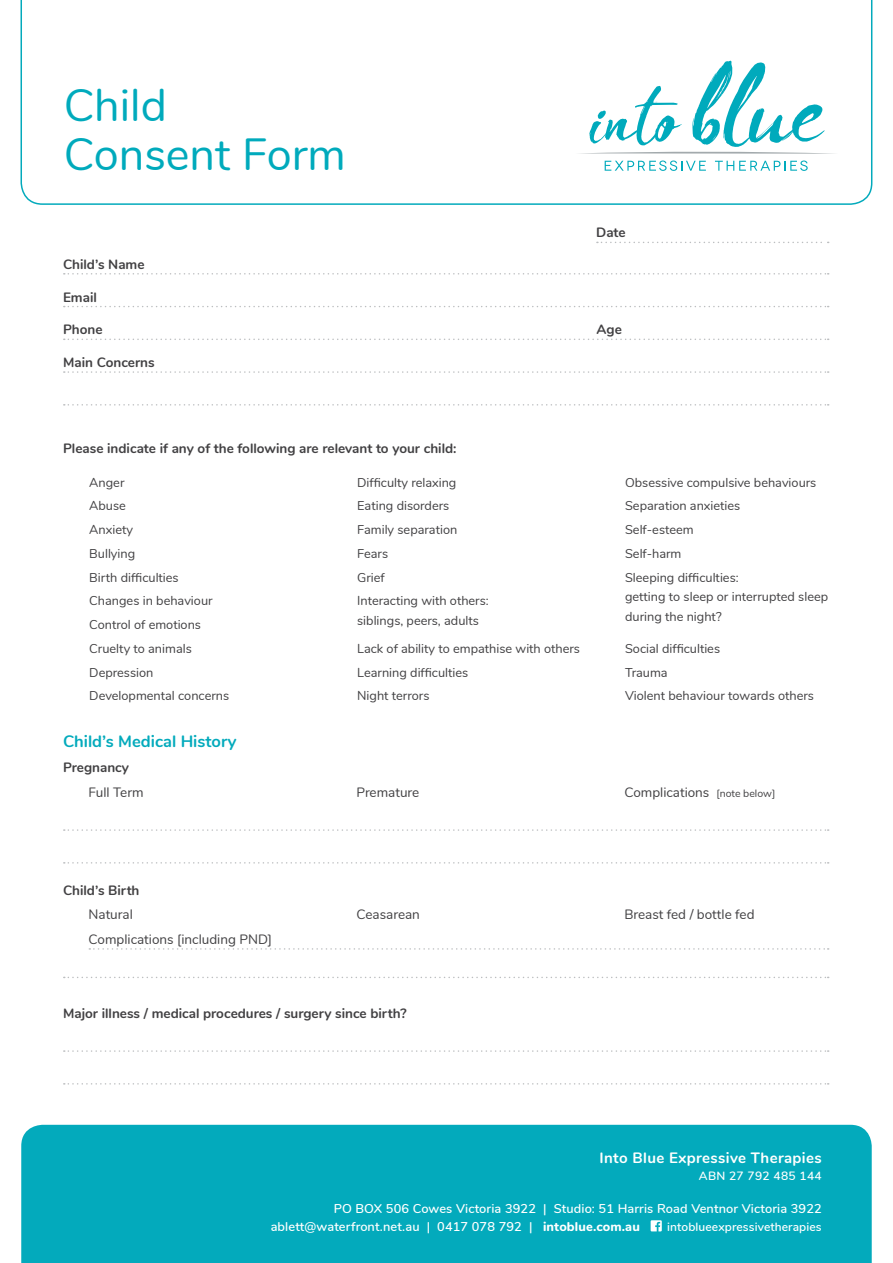
<style>
.page{position:relative;width:893px;height:1263px;background:#fff}
.page>*{position:absolute;margin:0;border:0;box-sizing:border-box;transform-origin:0 0}
.t1{font:45px/49.3px "Nunito";color:#00aabc}
.t2{font:700 16.5px "Nunito";color:#03aabc}
.t3{font:700 15px "Nunito";letter-spacing:.025em;color:#fff}
.t4{font:700 13.5px "Nunito";color:#414042}
.t5{font:13.5px "Nunito";color:#414042}
.t6{font:12.75px/23.7px "Nunito";color:#414042}
.t7{font:600 12.75px/18px "Nunito";letter-spacing:.01em;color:#fff}
.t8{font:600 12px "Nunito";letter-spacing:.01em;color:#fff}
.s1{font-size:10.5px}
.s2{font-weight:800}
</style>
<div class="page">
<svg style="left:21px;top:0;width:851px;height:205px"></svg>
<svg style="left:64px;top:273px;width:765px;height:2px"></svg>
<svg style="left:64px;top:306px;width:765px;height:1px"></svg>
<svg style="left:64px;top:339px;width:765px;height:1px"></svg>
<svg style="left:64px;top:371px;width:765px;height:2px"></svg>
<svg style="left:64px;top:404px;width:765px;height:2px"></svg>
<svg style="left:64px;top:829px;width:765px;height:2px"></svg>
<svg style="left:64px;top:862px;width:765px;height:1px"></svg>
<svg style="left:89px;top:948px;width:740px;height:2px"></svg>
<svg style="left:64px;top:977px;width:765px;height:1px"></svg>
<svg style="left:64px;top:1050px;width:765px;height:2px"></svg>
<svg style="left:64px;top:1083px;width:765px;height:1px"></svg>
<div style="left:21px;top:1125px;width:851px;height:138px;background:#03aabc"></div>
<svg style="left:651px;top:1220px;width:11px;height:11px"></svg>
<svg style="left:605px;top:161px;width:101px;height:10px"></svg>
<svg style="left:715px;top:161px;width:93px;height:10px"></svg>
<svg style="left:575px;top:61px;width:263px;height:93px"></svg>
<svg style="left:597px;top:242px;width:232px;height:1px"></svg>
<h1 class="t1" style="left:64px;top:78px;width:284px">Child<br>Consent Form</h1>
<p class="t4" style="left:596px;top:223px;width:31px">Date</p>
<p class="t4" style="left:63px;top:254px;width:83px">Child’s Name</p>
<p class="t4" style="left:63px;top:287px;width:35px">Email</p>
<p class="t4" style="left:63px;top:320px;width:41px">Phone</p>
<p class="t4" style="left:597px;top:320px;width:27px">Age</p>
<p class="t4" style="left:63px;top:352px;width:93px">Main Concerns</p>
<p class="t4" style="left:63px;top:438px;width:395px">Please indicate if any of the following are relevant to your child:</p>
<p class="t6" style="left:89px;top:470px;width:141px">Anger<br>Abuse<br>Anxiety<br>Bullying<br>Birth difficulties<br>Changes in behaviour<br>Control of emotions<br>Cruelty to animals<br>Depression<br>Developmental concerns</p>
<p class="t6" style="left:357px;top:470px;width:133px">Difficulty relaxing<br>Eating disorders<br>Family separation<br>Fears<br>Grief<br>Interacting with others:</p>
<p class="t6" style="left:357px;top:606px;width:224px;line-height:28px">siblings, peers, adults<br>Lack of ability to empathise with others</p>
<p class="t6" style="left:357px;top:660px;width:113px">Learning difficulties<br>Night terrors</p>
<p class="t6" style="left:625px;top:470px;width:193px">Obsessive compulsive behaviours<br>Separation anxieties<br>Self-esteem<br>Self-harm<br>Sleeping difficulties:</p>
<p class="t6" style="left:625px;top:586px;width:205px;line-height:19.5px">getting to sleep or interrupted sleep during the night?</p>
<p class="t6" style="left:625px;top:636px;width:190px">Social difficulties<br>Trauma<br>Violent behaviour towards others</p>
<p class="t2" style="left:63px;top:729px;width:175px">Child’s Medical History</p>
<p class="t4" style="left:63px;top:757px;width:67px">Pregnancy</p>
<p class="t5" style="left:89px;top:782px;width:57px">Full Term</p>
<p class="t5" style="left:356px;top:782px;width:64px">Premature</p>
<p class="t5" style="left:624px;top:782px;width:152px">Complications <span class="s1">[note below]</span></p>
<p class="t4" style="left:63px;top:880px;width:78px">Child’s Birth</p>
<p class="t5" style="left:89px;top:905px;width:46px">Natural</p>
<p class="t5" style="left:356px;top:905px;width:65px">Ceasarean</p>
<p class="t5" style="left:624px;top:905px;width:132px">Breast fed / bottle fed</p>
<p class="t5" style="left:89px;top:929px;width:185px">Complications [including PND]</p>
<p class="t4" style="left:63px;top:1003px;width:345px">Major illness / medical procedures / surgery since birth?</p>
<p class="t3" style="left:599px;top:1147px;width:224px">Into Blue Expressive Therapies</p>
<p class="t8" style="left:699px;top:1166px;width:124px">ABN 27 792 485 144</p>
<p class="t7" style="left:271px;top:1198px;width:553px;text-indent:63px">PO BOX 506 Cowes Victoria 3922 | Studio: 51 Harris Road Ventnor Victoria 3922 ablett@waterfront.net.au | 0417 078 792 | <span class="s2">intoblue.com.au</span></p>
<p class="t8" style="left:667px;top:1217px;width:156px">intoblueexpressivetherapies</p>
</div>
